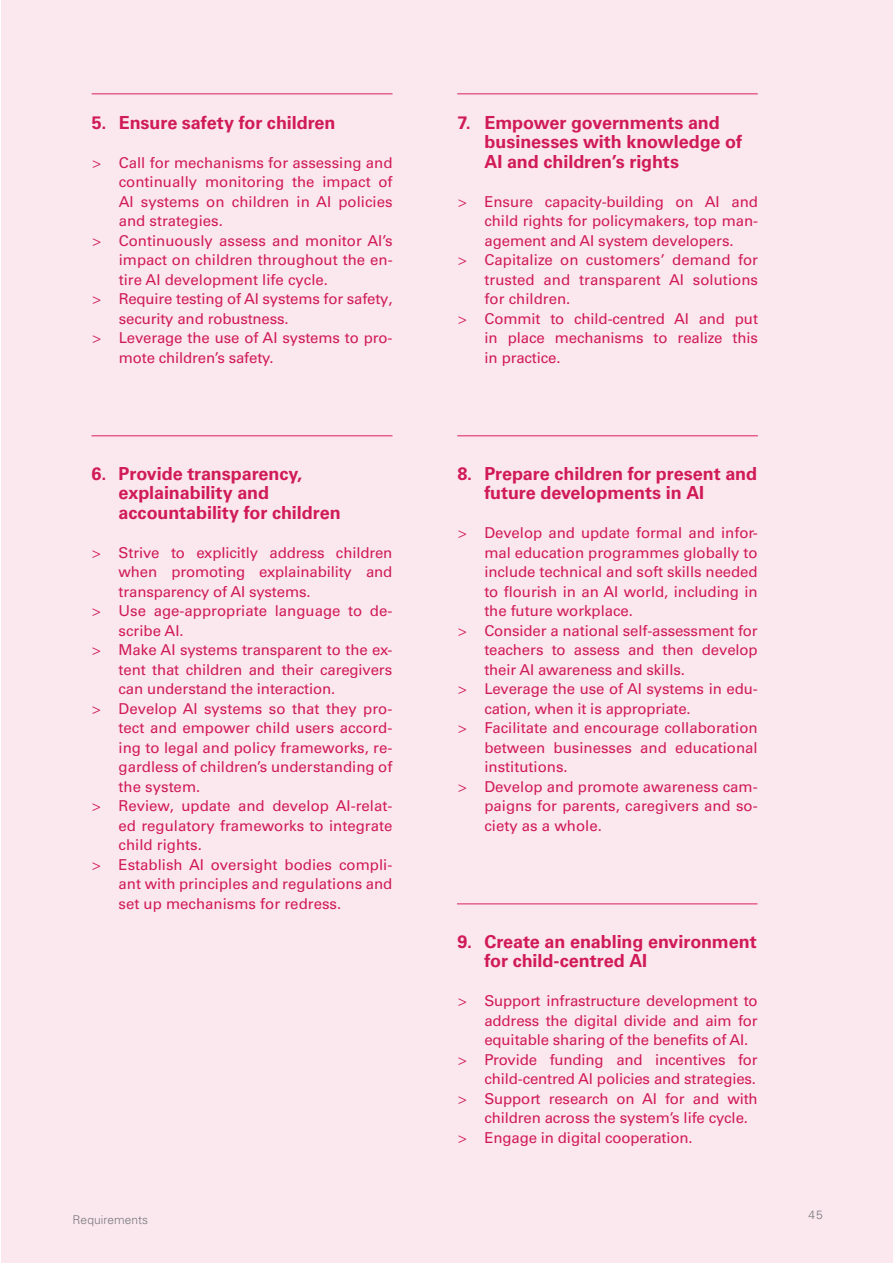
<style>
.page{position:relative;width:893px;height:1263px;background:#fff}
.page>*{position:absolute;margin:0;border:0;box-sizing:border-box;transform-origin:0 0}
.t1{font:700 18px/19.5px "Univers LT Pro 65";letter-spacing:-.005em;color:#d01b57}
.t2{font:15px "Univers LT Pro 55 Roman";letter-spacing:-.005em;color:#d01b57}
.t3{font:300 12px "Univers LT Pro 45";letter-spacing:.005em;color:#77777a}
.s1{font-family:"Univers LT Pro 45";font-weight:300}
</style>
<div class="page">
<div style="left:1px;top:0;width:892px;height:1263px;background:#fbe8ef"></div>
<hr style="left:92px;top:436px;width:300px;height:1px;background:#da1c5c">
<hr style="left:457px;top:904px;width:300px;height:1px;background:#da1c5c">
<hr style="left:457px;top:94px;width:301px;height:1px;background:#da1c5c">
<hr style="left:457px;top:436px;width:301px;height:1px;background:#da1c5c">
<hr style="left:92px;top:94px;width:301px;height:1px;background:#da1c5c">
<p class="t1" style="left:92px;top:113px;width:245px">5. Ensure safety for children</p>
<p class="t2" style="left:92px;top:153px;width:302px"><span class="s1">&gt;</span> Call for mechanisms for assessing and</p>
<p class="t2" style="left:119px;top:173px;width:275px">continually monitoring the impact of</p>
<p class="t2" style="left:119px;top:192px;width:275px">AI systems on children in AI policies</p>
<p class="t2" style="left:119px;top:212px;width:106px">and strategies.</p>
<p class="t2" style="left:92px;top:231px;width:302px"><span class="s1">&gt;</span> Continuously assess and monitor AI’s</p>
<p class="t2" style="left:119px;top:251px;width:275px">impact on children throughout the en-</p>
<p class="t2" style="left:119px;top:270px;width:211px">tire AI development life cycle.</p>
<p class="t2" style="left:92px;top:290px;width:302px"><span class="s1">&gt;</span> Require testing of AI systems for safety,</p>
<p class="t2" style="left:119px;top:309px;width:171px">security and robustness.</p>
<p class="t2" style="left:92px;top:329px;width:302px"><span class="s1">&gt;</span> Leverage the use of AI systems to pro-</p>
<p class="t2" style="left:119px;top:348px;width:156px">mote children’s safety.</p>
<p class="t1" style="left:119px;top:464px;width:224px;text-indent:-27px">6. Provide transparency, explainability and accountability for children</p>
<p class="t2" style="left:92px;top:543px;width:302px"><span class="s1">&gt;</span> Strive to explicitly address children</p>
<p class="t2" style="left:119px;top:563px;width:275px">when promoting explainability and</p>
<p class="t2" style="left:119px;top:582px;width:193px">transparency of AI systems.</p>
<p class="t2" style="left:92px;top:602px;width:302px"><span class="s1">&gt;</span> Use age-appropriate language to de-</p>
<p class="t2" style="left:119px;top:621px;width:67px">scribe AI.</p>
<p class="t2" style="left:92px;top:641px;width:302px"><span class="s1">&gt;</span> Make AI systems transparent to the ex-</p>
<p class="t2" style="left:119px;top:660px;width:275px">tent that children and their caregivers</p>
<p class="t2" style="left:119px;top:680px;width:218px">can understand the interaction.</p>
<p class="t2" style="left:92px;top:699px;width:302px"><span class="s1">&gt;</span> Develop AI systems so that they pro-</p>
<p class="t2" style="left:119px;top:719px;width:275px">tect and empower child users accord-</p>
<p class="t2" style="left:119px;top:738px;width:275px">ing to legal and policy frameworks, re-</p>
<p class="t2" style="left:119px;top:758px;width:275px">gardless of children’s understanding of</p>
<p class="t2" style="left:119px;top:777px;width:83px">the system.</p>
<p class="t2" style="left:92px;top:797px;width:302px"><span class="s1">&gt;</span> Review, update and develop AI-relat-</p>
<p class="t2" style="left:119px;top:816px;width:275px">ed regulatory frameworks to integrate</p>
<p class="t2" style="left:119px;top:836px;width:85px">child rights.</p>
<p class="t2" style="left:92px;top:855px;width:302px"><span class="s1">&gt;</span> Establish AI oversight bodies compli-</p>
<p class="t2" style="left:119px;top:875px;width:275px">ant with principles and regulations and</p>
<p class="t2" style="left:119px;top:894px;width:224px">set up mechanisms for redress.</p>
<p class="t1" style="left:485px;top:113px;width:259px;text-indent:-27px">7. Empower governments and businesses with knowledge of<br>AI and children’s rights</p>
<p class="t2" style="left:458px;top:192px;width:302px"><span class="s1">&gt;</span> Ensure capacity-building on AI and</p>
<p class="t2" style="left:485px;top:212px;width:275px">child rights for policymakers, top man-</p>
<p class="t2" style="left:485px;top:231px;width:250px">agement and AI system developers.</p>
<p class="t2" style="left:458px;top:251px;width:302px"><span class="s1">&gt;</span> Capitalize on customers’ demand for</p>
<p class="t2" style="left:485px;top:270px;width:275px">trusted and transparent AI solutions</p>
<p class="t2" style="left:485px;top:290px;width:87px">for children.</p>
<p class="t2" style="left:458px;top:309px;width:302px"><span class="s1">&gt;</span> Commit to child-centred AI and put</p>
<p class="t2" style="left:485px;top:329px;width:275px">in place mechanisms to realize this</p>
<p class="t2" style="left:485px;top:348px;width:77px">in practice.</p>
<p class="t1" style="left:484px;top:464px;width:274px;text-indent:-27px">8. Prepare children for present and future developments in AI</p>
<p class="t2" style="left:457px;top:524px;width:302px"><span class="s1">&gt;</span> Develop and update formal and infor-</p>
<p class="t2" style="left:484px;top:543px;width:275px">mal education programmes globally to</p>
<p class="t2" style="left:484px;top:563px;width:275px">include technical and soft skills needed</p>
<p class="t2" style="left:484px;top:582px;width:275px">to flourish in an AI world, including in</p>
<p class="t2" style="left:484px;top:602px;width:150px">the future workplace.</p>
<p class="t2" style="left:457px;top:621px;width:302px"><span class="s1">&gt;</span> Consider a national self-assessment for</p>
<p class="t2" style="left:484px;top:641px;width:275px">teachers to assess and then develop</p>
<p class="t2" style="left:484px;top:660px;width:202px">their AI awareness and skills.</p>
<p class="t2" style="left:457px;top:680px;width:302px"><span class="s1">&gt;</span> Leverage the use of AI systems in edu-</p>
<p class="t2" style="left:484px;top:699px;width:208px">cation, when it is appropriate.</p>
<p class="t2" style="left:457px;top:719px;width:302px"><span class="s1">&gt;</span> Facilitate and encourage collaboration</p>
<p class="t2" style="left:484px;top:738px;width:275px">between businesses and educational</p>
<p class="t2" style="left:484px;top:758px;width:85px">institutions.</p>
<p class="t2" style="left:457px;top:777px;width:302px"><span class="s1">&gt;</span> Develop and promote awareness cam-</p>
<p class="t2" style="left:484px;top:797px;width:275px">paigns for parents, caregivers and so-</p>
<p class="t2" style="left:484px;top:816px;width:119px">ciety as a whole.</p>
<p class="t1" style="left:484px;top:932px;width:274px;text-indent:-27px">9. Create an enabling environment for child-centred AI</p>
<p class="t2" style="left:457px;top:992px;width:302px"><span class="s1">&gt;</span> Support infrastructure development to</p>
<p class="t2" style="left:484px;top:1011px;width:275px">address the digital divide and aim for</p>
<p class="t2" style="left:484px;top:1031px;width:265px">equitable sharing of the benefits of AI.</p>
<p class="t2" style="left:457px;top:1050px;width:302px"><span class="s1">&gt;</span> Provide funding and incentives for</p>
<p class="t2" style="left:484px;top:1070px;width:273px">child-centred AI policies and strategies.</p>
<p class="t2" style="left:457px;top:1089px;width:302px"><span class="s1">&gt;</span> Support research on AI for and with</p>
<p class="t2" style="left:484px;top:1109px;width:265px">children across the system’s life cycle.</p>
<p class="t2" style="left:457px;top:1128px;width:237px"><span class="s1">&gt;</span> Engage in digital cooperation.</p>
<p class="t3" style="left:73px;top:1212px;width:77px">Requirements</p>
<p class="t3" style="left:808px;top:1208px;width:16px">45</p>
</div>
